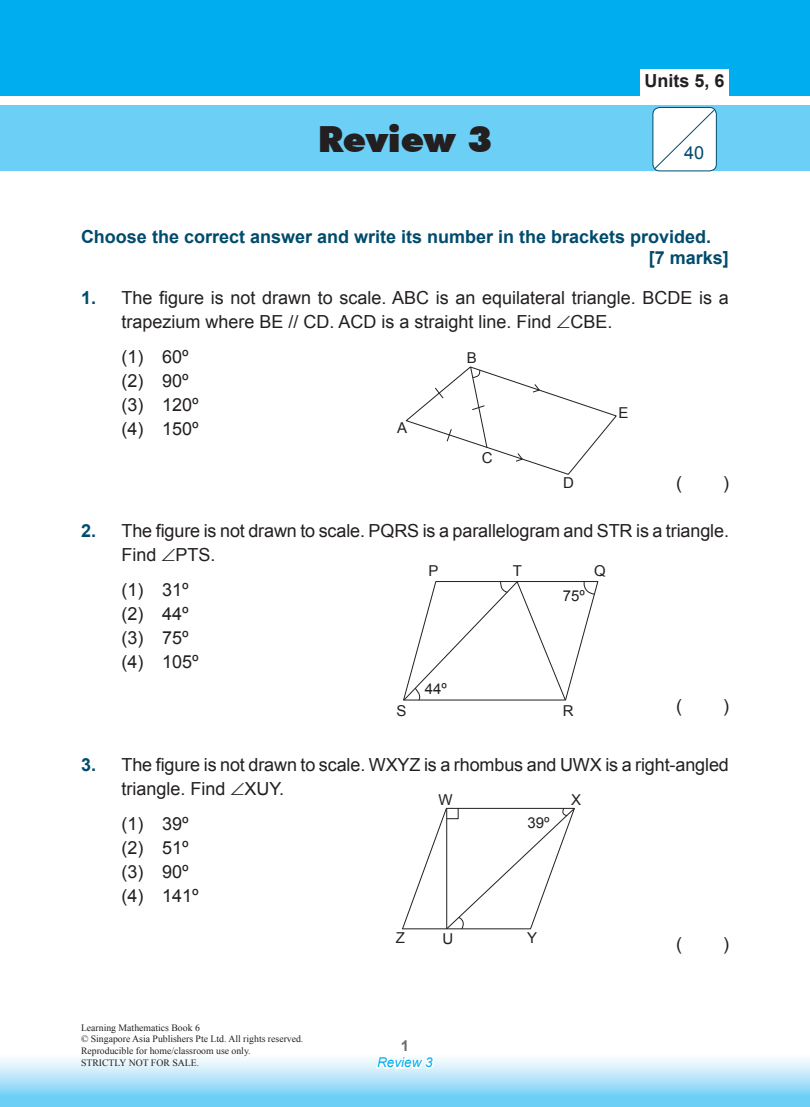
<style>
.page{position:relative;width:810px;height:1107px;background:#fff}
.page>*{position:absolute;margin:0;border:0;box-sizing:border-box;transform-origin:0 0}
.t1{font:900 36px "Futura BT";color:#231f20}
.t2{font:18px/24px "Arial";color:#231f20}
.A___B___C___D{font:700 18px "Arial";color:#004b6c}
.t3{font:700 18px "Arial";color:#231f20}
.t4{font:18px "Arial";color:#004b6c}
.t5{font:15px "Arial";color:#231f20}
.t6{font:700 15px "Arial";color:#6c6d70}
.t7{font:italic 13.5px "Arial";color:#00aeef}
.t8{font:9.75px/11.7px "Times New Roman";color:#231f20}
.s1{font-weight:700;color:#004b6c}
</style>
<div class="page">
<svg style="left:0;top:1058px;width:810px;height:49px;background:#a8e0f8"></svg>
<svg style="left:374px;top:1058px;width:63px;height:45px"></svg>
<svg style="left:405px;top:366px;width:212px;height:109px"></svg>
<svg style="left:403px;top:581px;width:196px;height:120px"></svg>
<svg style="left:402px;top:808px;width:173px;height:122px"></svg>
<div style="left:0;top:0;width:810px;height:95px;background:#00aeef"></div>
<div style="left:0;top:105px;width:810px;height:66px;background:#6bcff6"></div>
<div style="left:640px;top:69px;width:89px;height:28px;background:#fff"></div>
<div style="left:652px;top:107px;width:65px;height:64px;border:1px solid #004b6c;border-radius:7px"></div>
<div style="left:654px;top:108px;width:62px;height:62px;background:#fff"></div>
<p class="t1" style="left:318px;top:118px;width:176px">Review 3</p>
<p class="t3" style="left:645px;top:69px;width:82px">Units 5, 6</p>
<p class="t4" style="left:684px;top:141px;width:22px">40</p>
<p class="A___B___C___D" style="left:81px;top:224px;width:632px">Choose the correct answer and write its number in the brackets provided.</p>
<p class="A___B___C___D" style="left:649px;top:246px;width:82px">[7 marks]</p>
<p class="t2" style="left:122px;top:286px;width:609px;text-indent:-40px"><span class="s1">1.</span> The figure is not drawn to scale. ABC is an equilateral triangle. BCDE is a trapezium where BE // CD. ACD is a straight line. Find ∠CBE.</p>
<p class="t2" style="left:122px;top:345px;width:69px">(1) 60º</p>
<p class="t2" style="left:122px;top:369px;width:69px">(2) 90º</p>
<p class="t2" style="left:122px;top:393px;width:79px">(3) 120º</p>
<p class="t2" style="left:122px;top:417px;width:79px">(4) 150º</p>
<p class="t2" style="left:676px;top:471px;width:7px">(</p>
<p class="t2" style="left:723px;top:471px;width:7px">)</p>
<p class="t2" style="left:122px;top:519px;width:609px;text-indent:-40px"><span class="s1">2.</span> The figure is not drawn to scale. PQRS is a parallelogram and STR is a triangle.<br>Find ∠PTS.</p>
<p class="t2" style="left:122px;top:578px;width:69px">(1) 31º</p>
<p class="t2" style="left:122px;top:602px;width:69px">(2) 44º</p>
<p class="t2" style="left:122px;top:626px;width:69px">(3) 75º</p>
<p class="t2" style="left:122px;top:650px;width:79px">(4) 105º</p>
<p class="t2" style="left:676px;top:694px;width:7px">(</p>
<p class="t2" style="left:723px;top:694px;width:7px">)</p>
<p class="t5" style="left:467px;top:348px;width:12px">B</p>
<p class="t5" style="left:618px;top:403px;width:12px">E</p>
<p class="t5" style="left:397px;top:418px;width:12px">A</p>
<p class="t5" style="left:482px;top:448px;width:12px">C</p>
<p class="t5" style="left:563px;top:473px;width:12px">D</p>
<p class="t5" style="left:428px;top:561px;width:12px">P</p>
<p class="t5" style="left:513px;top:561px;width:11px">T</p>
<p class="t5" style="left:594px;top:561px;width:13px">Q</p>
<p class="t5" style="left:563px;top:586px;width:24px">75º</p>
<p class="t5" style="left:425px;top:679px;width:24px">44º</p>
<p class="t5" style="left:396px;top:701px;width:12px">S</p>
<p class="t5" style="left:563px;top:701px;width:12px">R</p>
<p class="t2" style="left:122px;top:753px;width:609px;text-indent:-40px"><span class="s1">3.</span> The figure is not drawn to scale. WXYZ is a rhombus and UWX is a right-angled triangle. Find ∠XUY.</p>
<p class="t2" style="left:122px;top:812px;width:69px">(1) 39º</p>
<p class="t2" style="left:122px;top:836px;width:69px">(2) 51º</p>
<p class="t2" style="left:122px;top:860px;width:69px">(3) 90º</p>
<p class="t2" style="left:122px;top:884px;width:79px">(4) 141º</p>
<p class="t2" style="left:676px;top:932px;width:7px">(</p>
<p class="t2" style="left:723px;top:932px;width:7px">)</p>
<p class="t5" style="left:439px;top:790px;width:16px">W</p>
<p class="t5" style="left:571px;top:790px;width:12px">X</p>
<p class="t5" style="left:527px;top:813px;width:24px">39º</p>
<p class="t5" style="left:396px;top:928px;width:11px">Z</p>
<p class="t5" style="left:443px;top:929px;width:12px">U</p>
<p class="t5" style="left:527px;top:928px;width:12px">Y</p>
<p class="t8" style="left:81px;top:1022px;width:224px">Learning Mathematics Book 6<br>© Singapore Asia Publishers Pte Ltd. All rights reserved.<br>Reproducible for home/classroom use only.<br>STRICTLY NOT FOR SALE.</p>
<p class="t6" style="left:401px;top:1036px;width:10px">1</p>
<p class="t7" style="left:377px;top:1054px;width:57px">Review 3</p>
</div>
